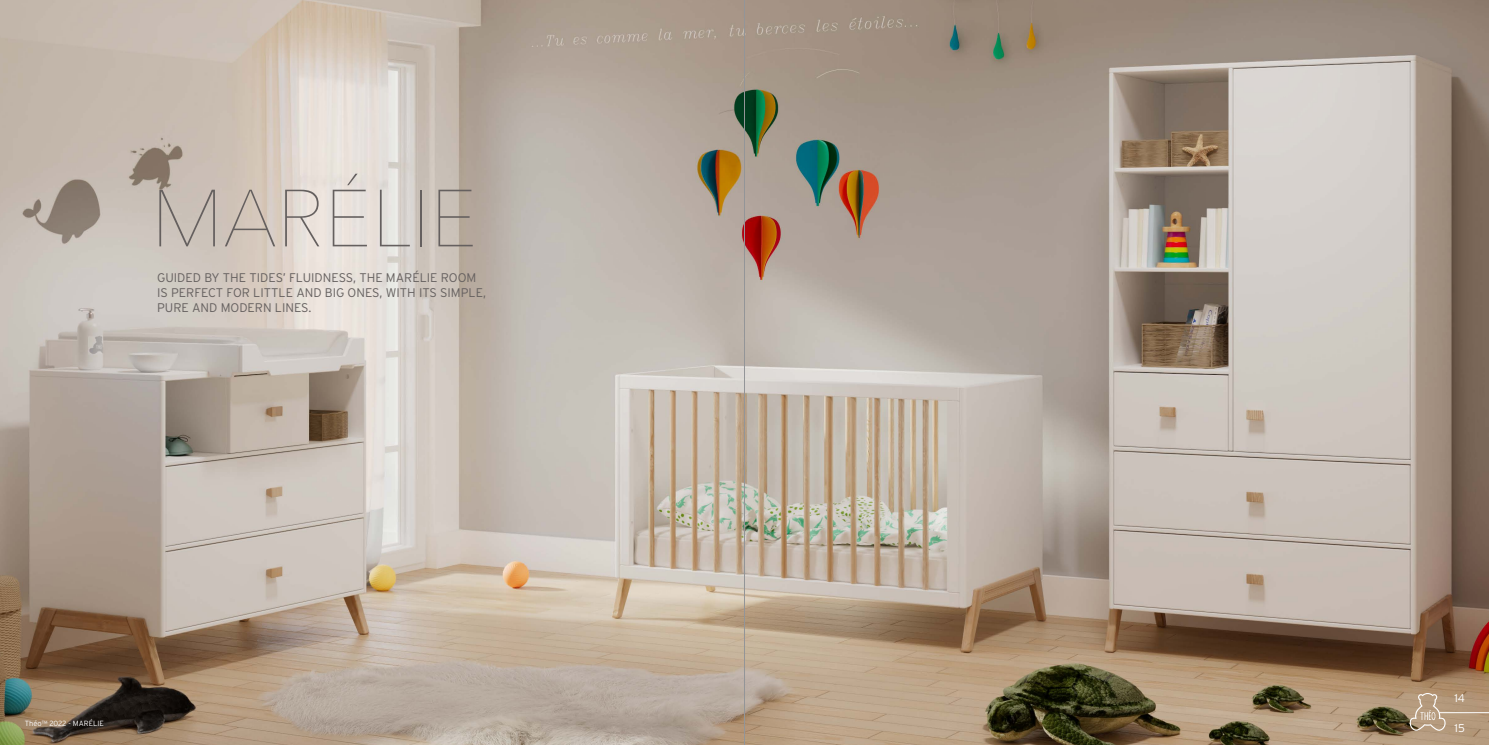
<style>
.page{position:relative;width:1489px;height:745px;background:#fff}
.page>*{position:absolute;margin:0;border:0;box-sizing:border-box;transform-origin:0 0}
.t1{font:200 80px "Avenir Next";color:#65605f}
.t2{font:300 12.5px/15px "Interstate";color:#65605f}
.t3{font:300 11.25px "Interstate";color:#fff}
.t4{font:300 7.5px "Interstate";color:#fff}
</style>
<div class="page">
<img style="left:0;top:0;width:1488px;height:744px">
<svg style="left:1408px;top:692px;width:37px;height:38px"></svg>
<hr style="left:1439px;top:712px;width:49px;height:1px;background:#fff">
<hr style="left:744px;top:0;width:1px;height:744px;background:#939598">
<h1 class="t1" style="left:151px;top:151px;width:328px">MARÉLIE</h1>
<p class="t2" style="left:157px;top:270px;width:330px">GUIDED BY THE TIDES’ FLUIDNESS, THE MARÉLIE ROOM<br>IS PERFECT FOR LITTLE AND BIG ONES, WITH ITS SIMPLE,<br>PURE AND MODERN LINES.</p>
<p class="t4" style="left:25px;top:718px;width:81px">Théo™ 2022 - MARÉLIE</p>
<p class="t3" style="left:1454px;top:690px;width:12px">14</p>
<p class="t3" style="left:1454px;top:721px;width:12px">15</p>
</div>
